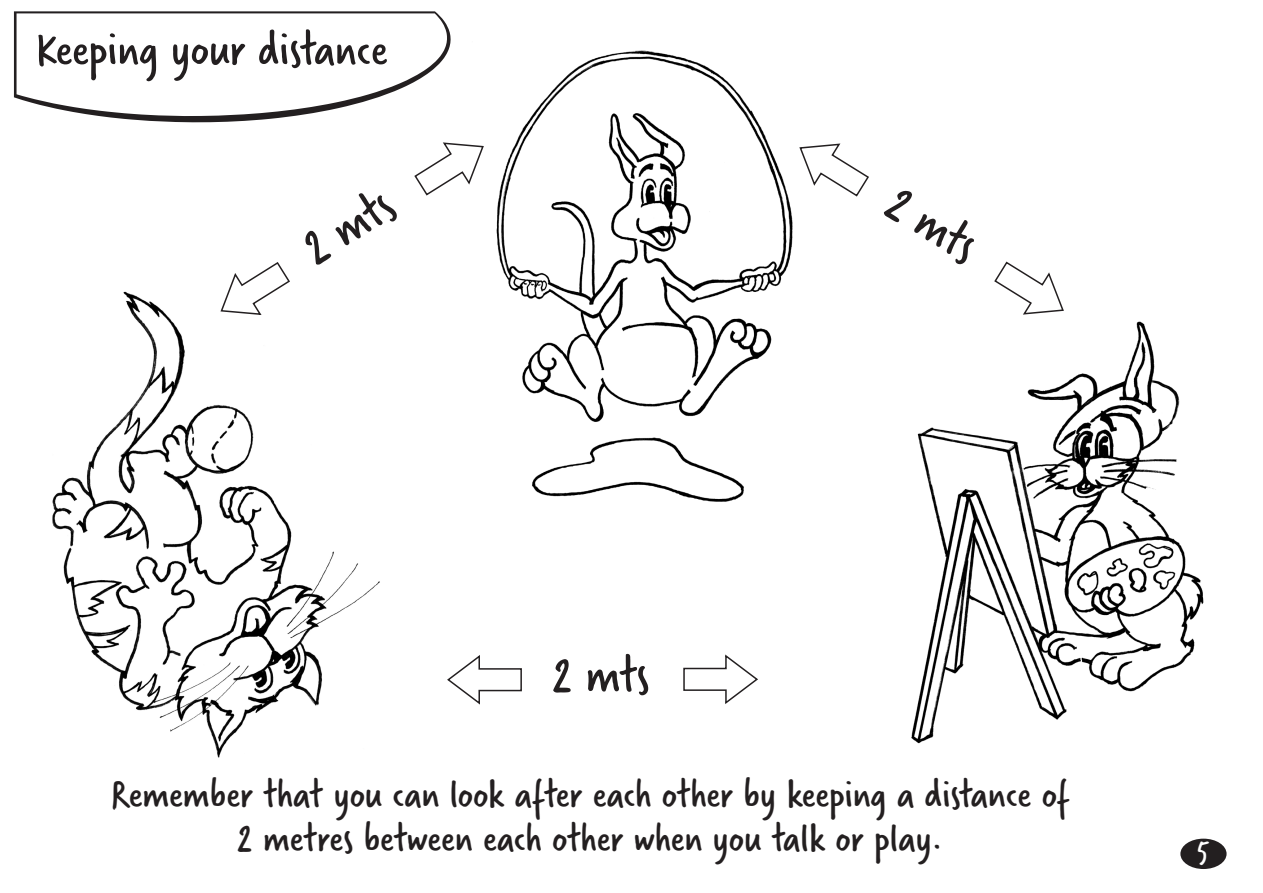
<style>
.page{position:relative;width:1263px;height:893px;background:#fff}
.page>*{position:absolute;margin:0;border:0;box-sizing:border-box;transform-origin:0 0}
.t1{font:54.45px "Verveine";color:#231f20}
.t2{font:51px "Verveine";color:#231f20}
.t3{font:42px/43.5px "Verveine";color:#231f20;text-align:center}
.t4{font:28.5px "Verveine";color:#fff;scale:1.14 1}
</style>
<div class="page">
<img style="left:52px;top:291px;width:328px;height:467px">
<img style="left:911px;top:321px;width:293px;height:423px">
<img style="left:496px;top:50px;width:297px;height:452px">
<svg style="left:683px;top:654px;width:75px;height:50px"></svg>
<svg style="left:447px;top:655px;width:75px;height:50px"></svg>
<svg style="left:414px;top:142px;width:70px;height:54px"></svg>
<svg style="left:220px;top:262px;width:71px;height:54px"></svg>
<svg style="left:994px;top:261px;width:70px;height:54px"></svg>
<svg style="left:799px;top:143px;width:70px;height:54px"></svg>
<svg style="left:14px;top:11px;width:437px;height:112px"></svg>
<div style="left:1180px;top:839px;width:46px;height:30px;background:#231f20;border-radius:50%"></div>
<p class="t2" style="left:36px;top:14px;width:353px">Keeping your distance</p>
<p class="t1" style="left:288px;top:219px;width:98px;rotate:-32deg">2 mts</p>
<p class="t1" style="left:912px;top:167px;width:98px;rotate:32deg">2 mts</p>
<p class="t1" style="left:553px;top:637px;width:98px">2 mts</p>
<p class="t3" style="left:111px;top:773px;width:960px">Remember that you can look after each other by keeping a distance of<br>2 metres between each other when you talk or play.</p>
<p class="t4" style="left:1197px;top:830px;width:11px">5</p>
</div>
